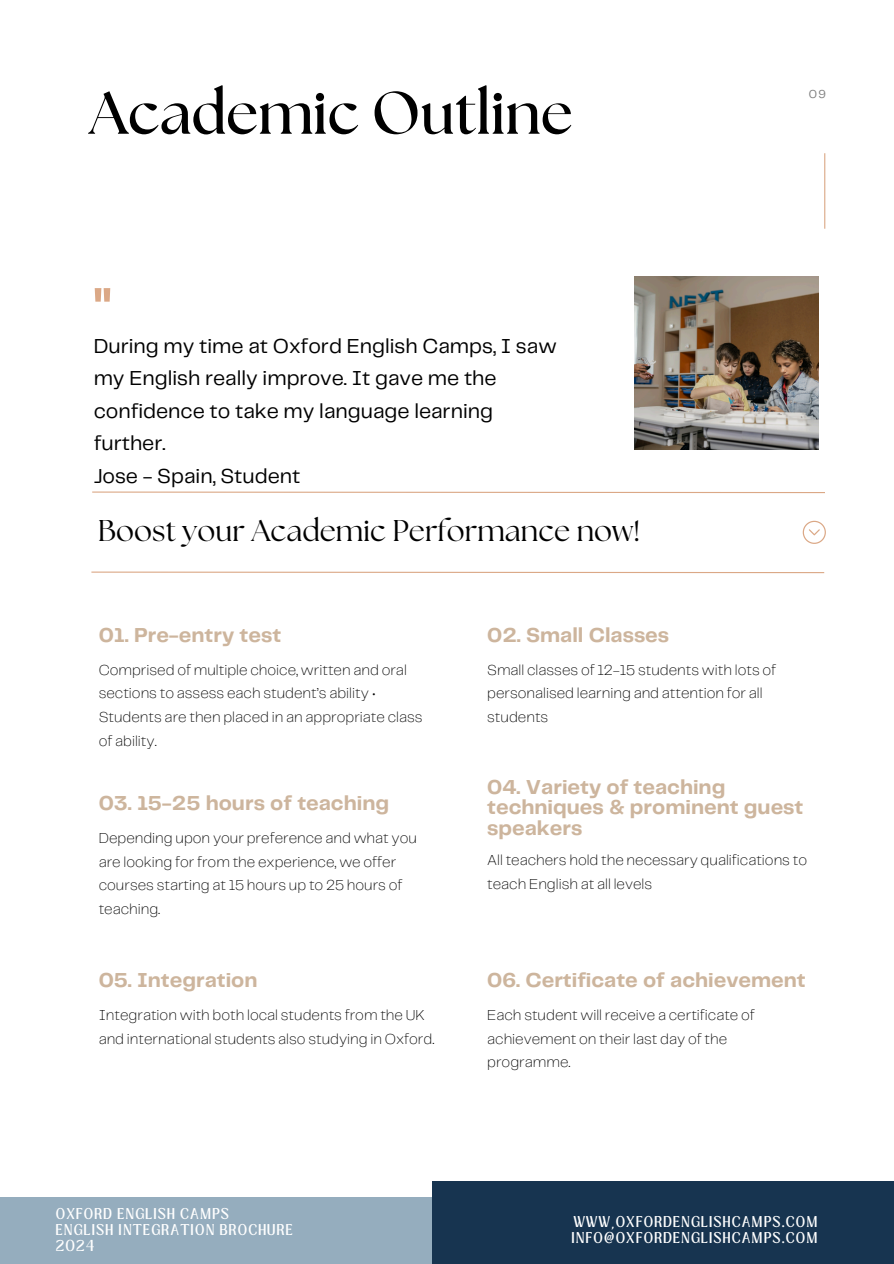
<style>
.page{position:relative;width:894px;height:1264px;background:#fff}
.page>*{position:absolute;margin:0;border:0;box-sizing:border-box;transform-origin:0 0}
.t1{font:700 60px "The Seasons";color:#000}
.t2{font:700 52.5px "Telegraf";color:#dba886}
.t3{font:30px "The Seasons";color:#000}
.t4{font:700 21px/20.2px "Telegraf";color:#cdb59d}
.t5{font:21px/32.7px "Telegraf";color:#000}
.t6{font:200 15px/23.7px "Telegraf";color:#000}
.t7{font:12px "Loubag";letter-spacing:.1em;color:#fff}
.t8{font:12px "Telegraf";color:#7f7f7f}
</style>
<div class="page">
<hr style="left:824px;top:153px;width:1px;height:76px;background:#dba886">
<svg style="left:92px;top:491px;width:733px;height:2px"></svg>
<svg style="left:91px;top:571px;width:734px;height:2px"></svg>
<svg style="left:802px;top:521px;width:23px;height:23px"></svg>
<img style="left:634px;top:277px;width:184px;height:173px">
<div style="left:0;top:1197px;width:450px;height:66px;background:#95adbe"></div>
<div style="left:432px;top:1181px;width:461px;height:82px;background:#173450"></div>
<h1 class="t1" style="left:89px;top:86px;width:485px">Academic Outline</h1>
<h4 class="t8" style="left:808px;top:89px;width:18px">09</h4>
<p class="t2" style="left:94px;top:283px;width:19px">"</p>
<p class="t5" style="left:94px;top:330px;width:464px">During my time at Oxford English Camps, I saw my English really improve. It gave me the confidence to take my language learning further.<br>Jose - Spain, Student</p>
<p class="t3" style="left:98px;top:516px;width:543px">Boost your Academic Performance now!</p>
<p class="t4" style="left:99px;top:625px;width:184px">01. Pre-entry test</p>
<h2 class="t6" style="left:99px;top:658px;width:325px">Comprised of multiple choice, written and oral sections to assess each student’s ability • Students are then placed in an appropriate class of ability.</h2>
<h3 class="t4" style="left:487px;top:625px;width:183px">02. Small Classes</h3>
<h3 class="t6" style="left:487px;top:658px;width:290px">Small classes of 12-15 students with lots of personalised learning and attention for all students</h3>
<h3 class="t4" style="left:99px;top:794px;width:292px">03. 15-25 hours of teaching</h3>
<p class="t6" style="left:99px;top:826px;width:320px">Depending upon your preference and what you are looking for from the experience, we offer courses starting at 15 hours up to 25 hours of teaching.</p>
<h3 class="t4" style="left:99px;top:971px;width:160px">05. Integration</h3>
<p class="t6" style="left:99px;top:1004px;width:337px">Integration with both local students from the UK and international students also studying in Oxford.</p>
<h3 class="t4" style="left:487px;top:778px;width:317px">04. Variety of teaching techniques &amp; prominent guest speakers</h3>
<p class="t6" style="left:487px;top:849px;width:321px">All teachers hold the necessary qualifications to teach English at all levels</p>
<h3 class="t4" style="left:487px;top:971px;width:320px">06. Certificate of achievement</h3>
<p class="t6" style="left:487px;top:1004px;width:269px">Each student will receive a certificate of achievement on their last day of the programme.</p>
<p class="t7" style="left:56px;top:1204px;width:175px">OXFORD ENGLISH CAMPS</p>
<p class="t7" style="left:56px;top:1220px;width:238px">ENGLISH INTEGRATION BROCHURE</p>
<p class="t7" style="left:56px;top:1236px;width:41px">2024</p>
<p class="t7" style="left:573px;top:1212px;width:245px">WWW,OXFORDENGLISHCAMPS.COM</p>
<p class="t7" style="left:571px;top:1228px;width:247px">INFO@OXFORDENGLISHCAMPS.COM</p>
</div>
